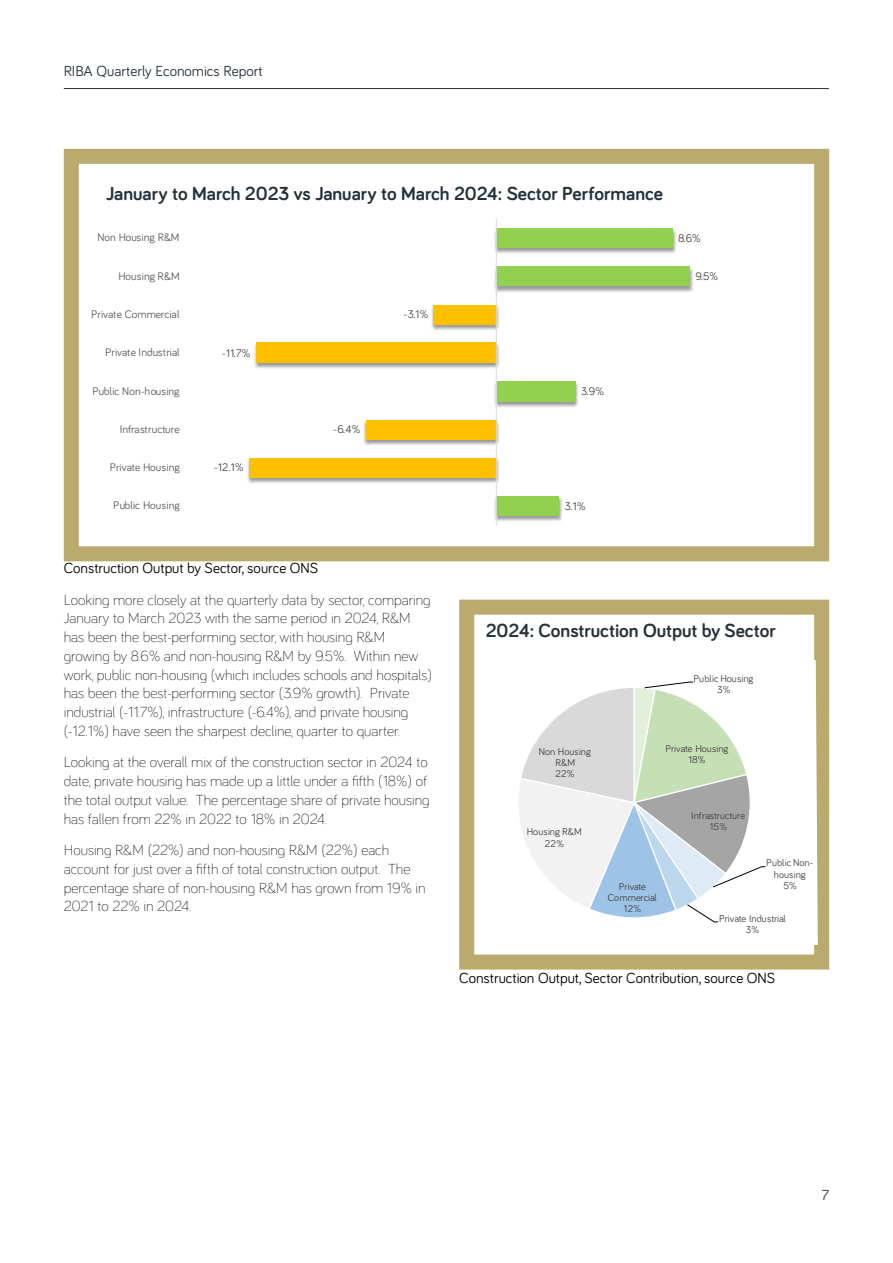
<style>
.page{position:relative;width:893px;height:1263px;background:#fff}
.page>*{position:absolute;margin:0;border:0;box-sizing:border-box;transform-origin:0 0}
.t1{font:700 19.5px "Bariol";color:#25303b}
.t2{font:300 15px/18.8px "Bariol";color:#000}
.t3{font:15px "Bariol";color:#000}
.t4{font:15px "Bariol";color:#25303b}
.t5{font:11.25px "Bariol";letter-spacing:.005em;color:#595959}
.t6{font:11.25px "Bariol";color:#404040}
.t7{font:10.2px/11.1px "Bariol";letter-spacing:.005em;color:#404040;text-align:center}
</style>
<div class="page">
<hr style="left:64px;top:88px;width:765px;height:1px;background:#25303b">
<div style="left:64px;top:149px;width:765px;height:412px;border:15px solid #baaa6d"></div>
<img style="left:494px;top:497px;width:68px;height:24px">
<img style="left:247px;top:459px;width:252px;height:25px">
<img style="left:363px;top:421px;width:136px;height:25px">
<img style="left:494px;top:382px;width:84px;height:25px">
<img style="left:254px;top:342px;width:245px;height:27px">
<img style="left:431px;top:306px;width:68px;height:25px">
<img style="left:494px;top:268px;width:200px;height:24px">
<img style="left:494px;top:230px;width:182px;height:24px">
<div style="left:497px;top:496px;width:62px;height:20px;background:#92d050"></div>
<div style="left:249px;top:458px;width:248px;height:20px;background:#ffc000"></div>
<div style="left:366px;top:420px;width:131px;height:19px;background:#ffc000"></div>
<div style="left:497px;top:381px;width:79px;height:20px;background:#92d050"></div>
<div style="left:256px;top:343px;width:241px;height:20px;background:#ffc000"></div>
<div style="left:433px;top:305px;width:64px;height:19px;background:#ffc000"></div>
<div style="left:497px;top:266px;width:193px;height:20px;background:#92d050"></div>
<div style="left:497px;top:228px;width:176px;height:20px;background:#92d050"></div>
<hr style="left:496px;top:219px;width:1px;height:306px;background:#d9d9d9">
<div style="left:459px;top:600px;width:370px;height:369px;border:15px solid #baaa6d"></div>
<svg style="left:686px;top:660px;width:132px;height:285px"></svg>
<svg style="left:519px;top:682px;width:247px;height:240px"></svg>
<p class="t4" style="left:64px;top:60px;width:201px">RIBA Quarterly Economics Report</p>
<h1 class="t1" style="left:106px;top:180px;width:558px">January to March 2023 vs January to March 2024: Sector Performance</h1>
<p class="t5" style="left:97px;top:230px;width:83px">Non Housing R&amp;M</p>
<p class="t5" style="left:118px;top:268px;width:63px">Housing R&amp;M</p>
<p class="t5" style="left:91px;top:307px;width:90px">Private Commercial</p>
<p class="t6" style="left:403px;top:307px;width:26px">-3.1%</p>
<p class="t5" style="left:105px;top:345px;width:76px">Private Industrial</p>
<p class="t6" style="left:222px;top:345px;width:30px">-11.7%</p>
<p class="t5" style="left:92px;top:383px;width:89px">Public Non-housing</p>
<p class="t6" style="left:581px;top:383px;width:24px">3.9%</p>
<p class="t5" style="left:120px;top:421px;width:62px">Infrastructure</p>
<p class="t6" style="left:333px;top:422px;width:28px">-6.4%</p>
<p class="t5" style="left:110px;top:460px;width:72px">Private Housing</p>
<p class="t6" style="left:214px;top:460px;width:31px">-12.1%</p>
<p class="t5" style="left:113px;top:498px;width:68px">Public Housing</p>
<p class="t6" style="left:565px;top:498px;width:22px">3.1%</p>
<p class="t6" style="left:678px;top:230px;width:24px">8.6%</p>
<p class="t6" style="left:695px;top:269px;width:24px">9.5%</p>
<p class="t3" style="left:64px;top:558px;width:256px">Construction Output by Sector, source ONS</p>
<p class="t2" style="left:64px;top:589px;width:370px">Looking more closely at the quarterly data by sector, comparing January to March 2023 with the same period in 2024, R&amp;M has been the best-performing sector, with housing R&amp;M growing by 8.6% and non-housing R&amp;M by 9.5%. Within new work, public non-housing (which includes schools and hospitals) has been the best-performing sector (3.9% growth). Private industrial (-11.7%), infrastructure (-6.4%), and private housing (-12.1%) have seen the sharpest decline, quarter to quarter.</p>
<p class="t2" style="left:64px;top:752px;width:367px">Looking at the overall mix of the construction sector in 2024 to date, private housing has made up a little under a fifth (18%) of the total output value. The percentage share of private housing has fallen from 22% in 2022 to 18% in 2024.</p>
<p class="t2" style="left:64px;top:840px;width:363px">Housing R&amp;M (22%) and non-housing R&amp;M (22%) each account for just over a fifth of total construction output. The percentage share of non-housing R&amp;M has grown from 19% in 2021 to 22% in 2024.</p>
<h1 class="t1" style="left:486px;top:617px;width:291px">2024: Construction Output by Sector</h1>
<p class="t7" style="left:694px;top:672px;width:61px">Public Housing<br>3%</p>
<p class="t7" style="left:539px;top:745px;width:54px">Non Housing<br>R&amp;M<br>22%</p>
<p class="t7" style="left:527px;top:826px;width:57px">Housing R&amp;M<br>22%</p>
<p class="t7" style="left:665px;top:742px;width:65px">Private Housing<br>18%</p>
<p class="t7" style="left:608px;top:880px;width:50px">Private<br>Commercial<br>12%</p>
<p class="t7" style="left:691px;top:809px;width:56px">Infrastructure<br>15%</p>
<p class="t7" style="left:766px;top:857px;width:49px">Public Non&shy;housing<br>5%</p>
<p class="t7" style="left:719px;top:912px;width:68px">Private Industrial<br>3%</p>
<p class="t3" style="left:459px;top:967px;width:317px">Construction Output, Sector Contribution, source ONS</p>
<p class="t4" style="left:822px;top:1184px;width:9px">7</p>
</div>
